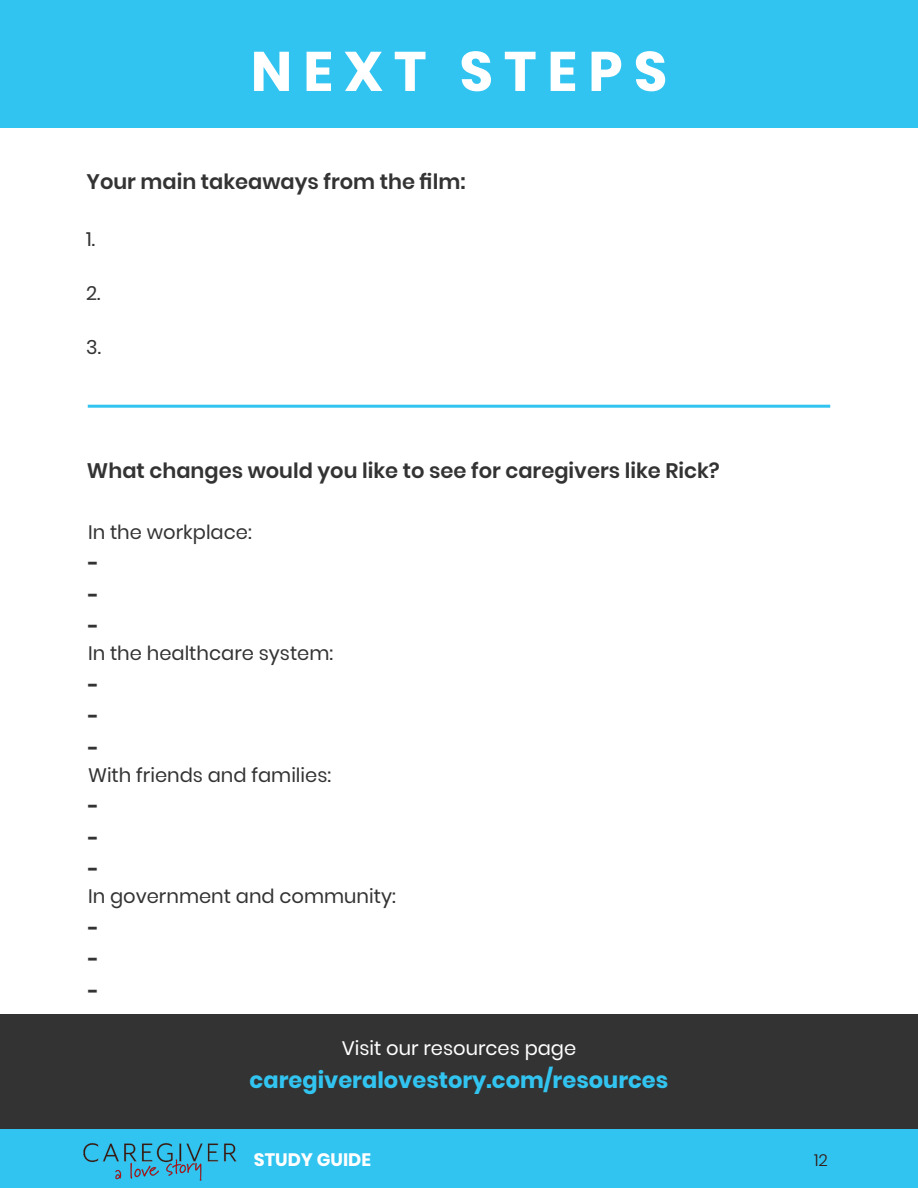
<style>
.page{position:relative;width:918px;height:1188px;background:#fff}
.page>*{position:absolute;margin:0;border:0;box-sizing:border-box;transform-origin:0 0}
.next_steps{font:700 55.5px "Poppins";letter-spacing:.2em;color:#fff}
.t1{font:700 22.5px "Poppins";color:#32c4f0}
.Box_titles{font:600 21px "Poppins";color:#323332}
.Statement{font:19.5px "Poppins";color:#323332}
.t2{font:19.5px "Poppins";color:#fff}
.Dashes{font:700 19.5px "Poppins";color:#323332}
.t3{font:700 18px "Poppins";color:#fff}
.t4{font:300 16.5px "Poppins";color:#321711}
</style>
<div class="page">
<div style="left:0;top:1014px;width:918px;height:115px;background:#323332"></div>
<div style="left:0;top:1130px;width:918px;height:58px;background:#32c4f0"></div>
<div style="left:0;top:0;width:918px;height:127px;background:#32c4f0"></div>
<hr style="left:88px;top:405px;width:742px;height:3px;background:#32c4f0">
<img style="left:83px;top:1143px;width:154px;height:38px">
<p class="next_steps" style="left:251px;top:39px;width:418px">NEXT STEPS</p>
<p class="Box_titles" style="left:86px;top:170px;width:381px">Your main takeaways from the film:</p>
<p class="Statement" style="left:86px;top:228px;width:10px">1.</p>
<p class="Statement" style="left:86px;top:282px;width:16px">2.</p>
<p class="Statement" style="left:86px;top:336px;width:16px">3.</p>
<p class="Box_titles" style="left:87px;top:459px;width:634px">What changes would you like to see for caregivers like Rick?</p>
<p class="Statement" style="left:88px;top:521px;width:165px">In the workplace:</p>
<p class="Dashes" style="left:88px;top:552px;width:12px">-</p>
<p class="Dashes" style="left:88px;top:584px;width:12px">-</p>
<p class="Dashes" style="left:88px;top:615px;width:12px">-</p>
<p class="Statement" style="left:88px;top:642px;width:247px">In the healthcare system:</p>
<p class="Dashes" style="left:88px;top:674px;width:12px">-</p>
<p class="Dashes" style="left:88px;top:705px;width:12px">-</p>
<p class="Dashes" style="left:88px;top:737px;width:12px">-</p>
<p class="Statement" style="left:88px;top:764px;width:245px">With friends and families:</p>
<p class="Dashes" style="left:88px;top:795px;width:12px">-</p>
<p class="Dashes" style="left:88px;top:827px;width:12px">-</p>
<p class="Dashes" style="left:88px;top:858px;width:12px">-</p>
<p class="Statement" style="left:88px;top:885px;width:309px">In government and community:</p>
<p class="Dashes" style="left:88px;top:917px;width:12px">-</p>
<p class="Dashes" style="left:88px;top:948px;width:12px">-</p>
<p class="Dashes" style="left:88px;top:980px;width:12px">-</p>
<p class="t2" style="left:342px;top:1037px;width:236px">Visit our resources page</p>
<p class="t1" style="left:250px;top:1067px;width:420px">caregiveralovestory.com/resources</p>
<p class="t3" style="left:254px;top:1149px;width:119px">STUDY GUIDE</p>
<p class="t4" style="left:814px;top:1150px;width:15px">12</p>
</div>
